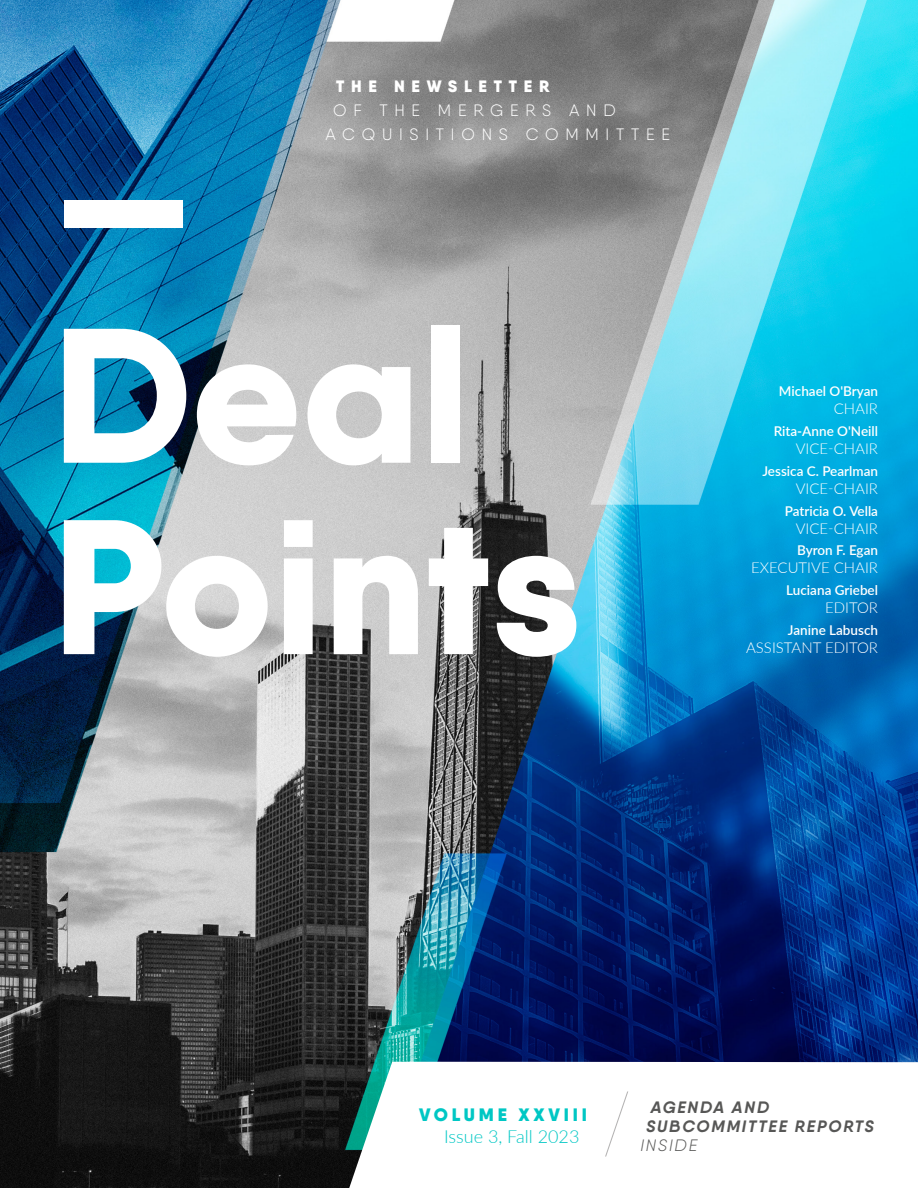
<style>
.page{position:relative;width:918px;height:1188px;background:#fff}
.page>*{position:absolute;margin:0;border:0;box-sizing:border-box;transform-origin:0 0}
.t1{font:800 191.4px/191.4px "Qanelas";color:#fff}
.t2{font:300 18px "Lato";color:#00c7c4}
.t3{font:900 18px "Qanelas";letter-spacing:.21em;color:#00c7c4}
.t4{font:300 16.5px/24px "Qanelas";letter-spacing:.41em;color:#fff}
.t5{font:italic 700 16.5px/18.8px "Qanelas";letter-spacing:.11em;color:#575756}
.t6{font:900 16.5px "Qanelas";letter-spacing:.41em;color:#fff}
.t7{font:italic 300 16.5px "Qanelas";letter-spacing:.11em;color:#575756}
.t8{font:300 15px "Lato";color:#fff}
.t9{font:600 13.5px "Lato";color:#fff}
</style>
<div class="page">
<img style="left:0;top:0;width:918px;height:1188px">
<svg style="left:349px;top:1062px;width:569px;height:126px"></svg>
<svg style="left:605px;top:1091px;width:23px;height:66px"></svg>
<p class="t6" style="left:336px;top:76px;width:215px">THE NEWSLETTER</p>
<p class="t4" style="left:326px;top:98px;width:346px;text-indent:8px">OF THE MERGERS AND<br>ACQUISITIONS COMMITTEE</p>
<h1 class="t1" style="left:52px;top:107px;width:532px">—<br>Deal<br>Points</h1>
<p class="t9" style="left:779px;top:382px;width:101px">Michael O'Bryan</p>
<p class="t8" style="left:834px;top:399px;width:46px">CHAIR</p>
<p class="t9" style="left:774px;top:421px;width:106px">Rita-Anne O'Neill</p>
<p class="t8" style="left:796px;top:438px;width:84px">VICE-CHAIR</p>
<p class="t9" style="left:762px;top:461px;width:117px">Jessica C. Pearlman</p>
<p class="t8" style="left:796px;top:478px;width:84px">VICE-CHAIR</p>
<p class="t9" style="left:785px;top:501px;width:95px">Patricia O. Vella</p>
<p class="t8" style="left:796px;top:518px;width:84px">VICE-CHAIR</p>
<p class="t9" style="left:797px;top:541px;width:83px">Byron F. Egan</p>
<p class="t8" style="left:751px;top:558px;width:129px">EXECUTIVE CHAIR</p>
<p class="t9" style="left:786px;top:580px;width:93px">Luciana Griebel</p>
<p class="t8" style="left:825px;top:597px;width:55px">EDITOR</p>
<p class="t9" style="left:788px;top:620px;width:92px">Janine Labusch</p>
<p class="t8" style="left:746px;top:637px;width:133px">ASSISTANT EDITOR</p>
<h2 class="t3" style="left:419px;top:1103px;width:169px">VOLUME XXVIII</h2>
<h2 class="t2" style="left:444px;top:1124px;width:137px">Issue 3, Fall 2023</h2>
<p class="t5" style="left:646px;top:1098px;width:229px">AGENDA AND<br>SUBCOMMITTEE REPORTS</p>
<p class="t7" style="left:640px;top:1135px;width:58px">INSIDE</p>
</div>
